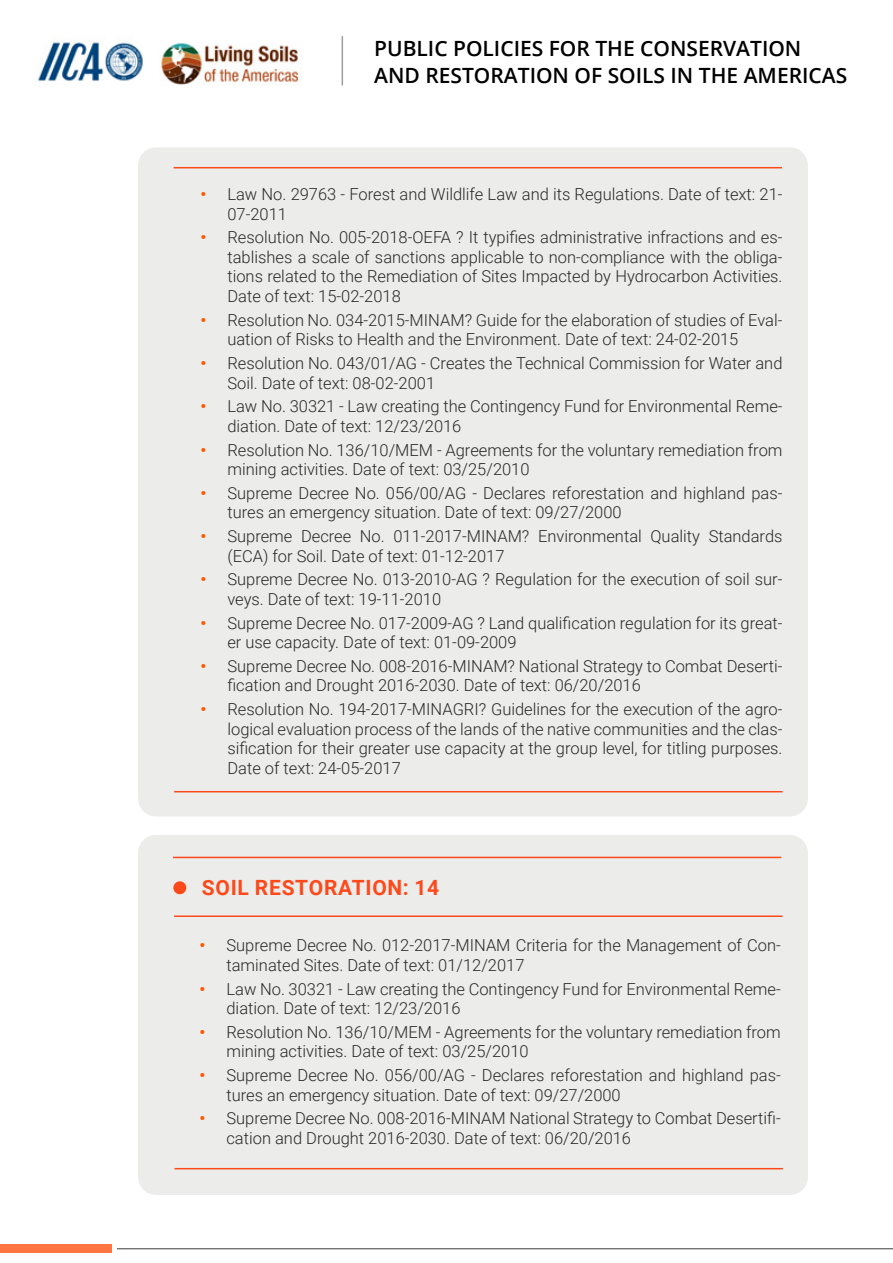
<style>
.page{position:relative;width:893px;height:1263px;background:#fff}
.page>*{position:absolute;margin:0;border:0;box-sizing:border-box;transform-origin:0 0}
.t1{font:600 21px/27px "Open Sans";color:#000}
.t2{font:700 21px "Roboto";letter-spacing:.035em;color:#fe491a}
.t3{font:300 16.5px/19.5px "Roboto";color:#292829}
.s1{font-weight:700;color:#ff5700}
</style>
<div class="page">
<hr style="left:117px;top:1248px;width:776px;height:1px;background:#3e3e3e">
<div style="left:0;top:1244px;width:112px;height:8px;background:#fe7443"></div>
<img style="left:160px;top:43px;width:142px;height:42px">
<img style="left:38px;top:42px;width:105px;height:39px">
<hr style="left:342px;top:36px;width:1px;height:49px;background:#000">
<div style="left:138px;top:147px;width:670px;height:669px;background:#ececeb;border-radius:18px"></div>
<hr style="left:174px;top:167px;width:608px;height:1px;background:#fe491a">
<hr style="left:174px;top:791px;width:609px;height:1px;background:#fe491a">
<div style="left:138px;top:835px;width:670px;height:360px;background:#ececeb;border-radius:18px"></div>
<hr style="left:174px;top:915px;width:608px;height:2px;background:#fe491a">
<hr style="left:174px;top:1168px;width:609px;height:1px;background:#fe491a">
<hr style="left:173px;top:857px;width:608px;height:1px;background:#fe491a">
<div style="left:173px;top:881px;width:13px;height:13px;background:#fe491a;border-radius:50%"></div>
<p class="t1" style="left:374px;top:35px;width:475px">PUBLIC POLICIES FOR THE CONSERVATION<br>AND RESTORATION OF SOILS IN THE AMERICAS</p>
<p class="t3" style="left:227px;top:184px;width:557px;text-indent:-27px"><span class="s1">•</span> Law No. 29763 - Forest and Wildlife Law and its Regulations. Date of text: 21-<br>07-2011</p>
<p class="t3" style="left:227px;top:227px;width:557px;text-align:justify;text-indent:-27px"><span class="s1">•</span> Resolution No. 005-2018-OEFA ? It typifies administrative infractions and es&shy;tablishes a scale of sanctions applicable to non-compliance with the obliga&shy;tions related to the Remediation of Sites Impacted by Hydrocarbon Activities.<br>Date of text: 15-02-2018</p>
<p class="t3" style="left:227px;top:309px;width:557px;text-indent:-27px"><span class="s1">•</span> Resolution No. 034-2015-MINAM? Guide for the elaboration of studies of Eval&shy;uation of Risks to Health and the Environment. Date of text: 24-02-2015</p>
<p class="t3" style="left:227px;top:353px;width:557px;text-indent:-27px"><span class="s1">•</span> Resolution No. 043/01/AG - Creates the Technical Commission for Water and<br>Soil. Date of text: 08-02-2001</p>
<p class="t3" style="left:227px;top:396px;width:557px;text-indent:-27px"><span class="s1">•</span> Law No. 30321 - Law creating the Contingency Fund for Environmental Reme&shy;diation. Date of text: 12/23/2016</p>
<p class="t3" style="left:227px;top:439px;width:557px;text-indent:-27px"><span class="s1">•</span> Resolution No. 136/10/MEM - Agreements for the voluntary remediation from mining activities. Date of text: 03/25/2010</p>
<p class="t3" style="left:227px;top:483px;width:557px;text-indent:-27px"><span class="s1">•</span> Supreme Decree No. 056/00/AG - Declares reforestation and highland pas&shy;tures an emergency situation. Date of text: 09/27/2000</p>
<p class="t3" style="left:227px;top:526px;width:557px;text-indent:-27px"><span class="s1">•</span> Supreme Decree No. 011-2017-MINAM? Environmental Quality Standards (ECA) for Soil. Date of text: 01-12-2017</p>
<p class="t3" style="left:227px;top:569px;width:557px;text-indent:-27px"><span class="s1">•</span> Supreme Decree No. 013-2010-AG ? Regulation for the execution of soil sur&shy;veys. Date of text: 19-11-2010</p>
<p class="t3" style="left:227px;top:612px;width:557px;text-indent:-27px"><span class="s1">•</span> Supreme Decree No. 017-2009-AG ? Land qualification regulation for its great&shy;er use capacity. Date of text: 01-09-2009</p>
<p class="t3" style="left:227px;top:656px;width:557px;text-indent:-27px"><span class="s1">•</span> Supreme Decree No. 008-2016-MINAM? National Strategy to Combat Deserti&shy;fication and Drought 2016-2030. Date of text: 06/20/2016</p>
<p class="t3" style="left:227px;top:699px;width:557px;text-align:justify;text-indent:-27px"><span class="s1">•</span> Resolution No. 194-2017-MINAGRI? Guidelines for the execution of the agro&shy;logical evaluation process of the lands of the native communities and the clas&shy;sification for their greater use capacity at the group level, for titling purposes.<br>Date of text: 24-05-2017</p>
<p class="t2" style="left:202px;top:873px;width:239px">SOIL RESTORATION: 14</p>
<p class="t3" style="left:226px;top:935px;width:556px;text-indent:-27px"><span class="s1">•</span> Supreme Decree No. 012-2017-MINAM Criteria for the Management of Con&shy;taminated Sites. Date of text: 01/12/2017</p>
<p class="t3" style="left:226px;top:978px;width:556px;text-indent:-27px"><span class="s1">•</span> Law No. 30321 - Law creating the Contingency Fund for Environmental Reme&shy;diation. Date of text: 12/23/2016</p>
<p class="t3" style="left:226px;top:1022px;width:556px;text-indent:-27px"><span class="s1">•</span> Resolution No. 136/10/MEM - Agreements for the voluntary remediation from mining activities. Date of text: 03/25/2010</p>
<p class="t3" style="left:226px;top:1065px;width:556px;text-indent:-27px"><span class="s1">•</span> Supreme Decree No. 056/00/AG - Declares reforestation and highland pas&shy;tures an emergency situation. Date of text: 09/27/2000</p>
<p class="t3" style="left:226px;top:1108px;width:556px;text-indent:-27px"><span class="s1">•</span> Supreme Decree No. 008-2016-MINAM National Strategy to Combat Desertifi&shy;cation and Drought 2016-2030. Date of text: 06/20/2016</p>
</div>
